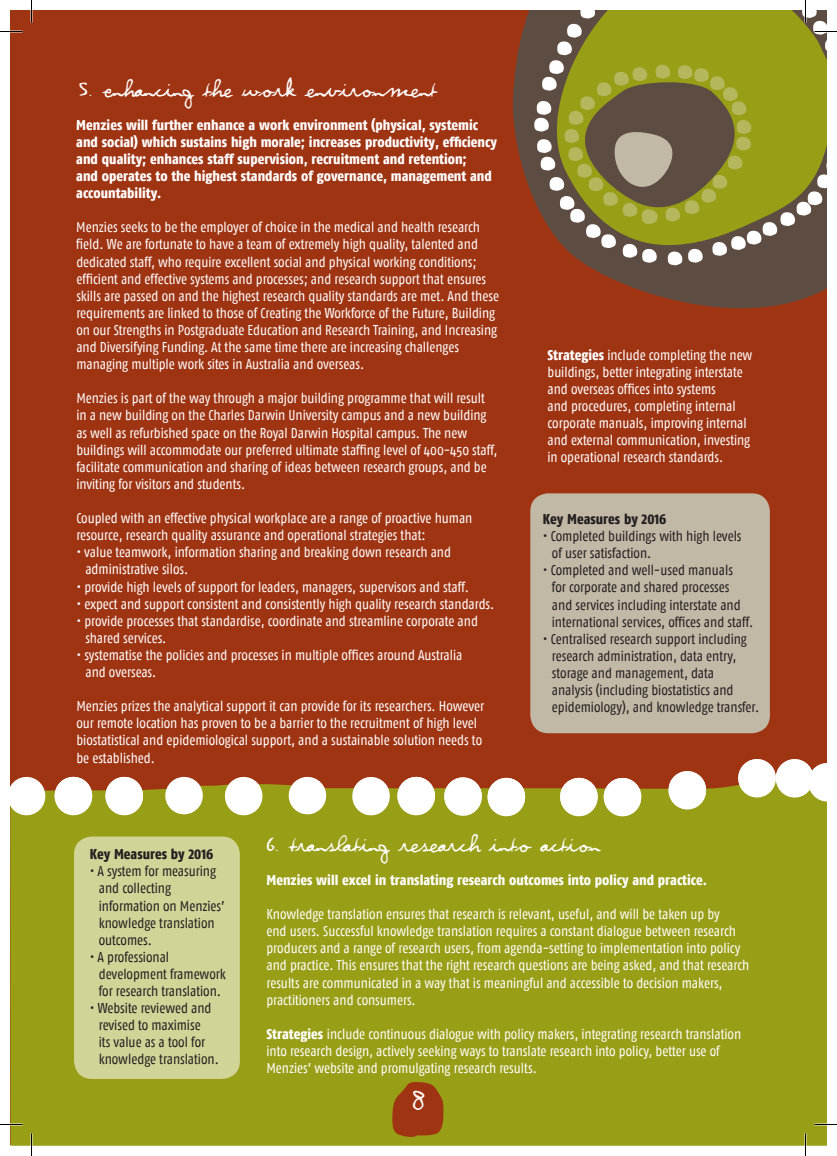
<style>
.page{position:relative;width:837px;height:1156px;background:#fff}
.page>*{position:absolute;margin:0;border:0;box-sizing:border-box;transform-origin:0 0}
.t1{font:26.25px "Violation";color:#fff}
.t2{font:20.25px "Violation";color:#fff}
.t3{font:14.25px/17.1px "Fago Co";color:#fff}
.t4{font:14.25px/17.1px "Fago Co";color:#231f20}
.t5{font:800 14.25px/17.1px "Fago Co Lf";color:#fff}
.t6{font:800 14.25px "Fago Co Lf";color:#231f20}
.s1{font-family:"Fago Co Lf";font-weight:800}
</style>
<div class="page">
<div style="left:10px;top:11px;width:817px;height:1134px;background:#9f3413"></div>
<svg style="left:512px;top:10px;width:315px;height:299px"></svg>
<svg style="left:536px;top:266px;width:291px;height:22px;fill:#5d4c42"></svg>
<div style="left:10px;top:779px;width:817px;height:367px;background:#989e16"></div>
<svg style="left:12px;top:776px;width:150px;height:57px;background:#c0b56f"></svg>
<svg style="left:184px;top:777px;width:30px;height:37px"></svg>
<svg style="left:270px;top:759px;width:557px;height:77px"></svg>
<hr style="left:27px;top:777px;width:1px;height:37px;background:#fff">
<hr style="left:73px;top:777px;width:1px;height:37px;background:#fff">
<hr style="left:124px;top:777px;width:1px;height:37px;background:#fff">
<hr style="left:244px;top:777px;width:1px;height:37px;background:#fff">
<hr style="left:371px;top:777px;width:1px;height:37px;background:#fff">
<hr style="left:416px;top:777px;width:1px;height:37px;background:#fff">
<hr style="left:463px;top:777px;width:1px;height:38px;background:#fff">
<hr style="left:506px;top:778px;width:1px;height:37px;background:#fff">
<hr style="left:579px;top:778px;width:1px;height:37px;background:#fff">
<hr style="left:622px;top:778px;width:1px;height:37px;background:#fff">
<hr style="left:687px;top:771px;width:1px;height:37px;background:#fff">
<hr style="left:757px;top:759px;width:1px;height:37px;background:#fff">
<hr style="left:795px;top:759px;width:1px;height:37px;background:#fff">
<div style="left:74px;top:836px;width:166px;height:243px;background:#d1d497;border-radius:18px"></div>
<div style="left:530px;top:493px;width:240px;height:240px;background:#c2b8a6;border-radius:18px"></div>
<svg style="left:392px;top:1081px;width:52px;height:58px"></svg>
<hr style="left:0;top:1123px;width:22px;height:2px;background:#fff">
<hr style="left:814px;top:1123px;width:23px;height:2px;background:#fff">
<hr style="left:804px;top:1133px;width:2px;height:23px;background:#fff">
<svg style="left:0;top:31px;width:22px;height:1px"></svg>
<svg style="left:0;top:1124px;width:22px;height:1px"></svg>
<svg style="left:814px;top:1124px;width:23px;height:1px"></svg>
<svg style="left:31px;top:0;width:1px;height:22px"></svg>
<svg style="left:31px;top:1133px;width:1px;height:23px"></svg>
<svg style="left:533px;top:0;width:304px;height:266px;background:#928c48"></svg>
<svg style="left:805px;top:1133px;width:1px;height:23px"></svg>
<h2 class="t2" style="left:79px;top:77px;width:358px">5. Enhancing the work environment</h2>
<p class="t5" style="left:76px;top:116px;width:422px">Menzies will further enhance a work environment (physical, systemic and social) which sustains high morale; increases productivity, efficiency and quality; enhances staff supervision, recruitment and retention;<br>and operates to the highest standards of governance, management and accountability.</p>
<p class="t3" style="left:76px;top:219px;width:424px">Menzies seeks to be the employer of choice in the medical and health research field. We are fortunate to have a team of extremely high quality, talented and dedicated staff, who require excellent social and physical working conditions; efficient and effective systems and processes; and research support that ensures skills are passed on and the highest research quality standards are met. And these requirements are linked to those of Creating the Workforce of the Future, Building on our Strengths in Postgraduate Education and Research Training, and Increasing and Diversifying Funding. At the same time there are increasing challenges managing multiple work sites in Australia and overseas.</p>
<p class="t3" style="left:76px;top:390px;width:423px">Menzies is part of the way through a major building programme that will result in a new building on the Charles Darwin University campus and a new building as well as refurbished space on the Royal Darwin Hospital campus. The new buildings will accommodate our preferred ultimate staffing level of 400-450 staff, facilitate communication and sharing of ideas between research groups, and be inviting for visitors and students.</p>
<p class="t3" style="left:76px;top:509px;width:398px">Coupled with an effective physical workplace are a range of proactive human resource, research quality assurance and operational strategies that:</p>
<p class="t3" style="left:85px;top:544px;width:367px;text-indent:-9px">• value teamwork, information sharing and breaking down research and administrative silos.</p>
<p class="t3" style="left:76px;top:578px;width:394px">• provide high levels of support for leaders, managers, supervisors and staff.</p>
<p class="t3" style="left:76px;top:595px;width:419px">• expect and support consistent and consistently high quality research standards.</p>
<p class="t3" style="left:85px;top:612px;width:394px;text-indent:-9px">• provide processes that standardise, coordinate and streamline corporate and shared services.</p>
<p class="t3" style="left:85px;top:646px;width:379px;text-indent:-9px">• systematise the policies and processes in multiple offices around Australia and overseas.</p>
<p class="t3" style="left:76px;top:697px;width:409px">Menzies prizes the analytical support it can provide for its researchers. However our remote location has proven to be a barrier to the recruitment of high level biostatistical and epidemiological support, and a sustainable solution needs to be established.</p>
<p class="t3" style="left:547px;top:346px;width:206px"><span class="s1">Strategies</span> include completing the new buildings, better integrating interstate and overseas offices into systems<br>and procedures, completing internal corporate manuals, improving internal and external communication, investing in operational research standards.</p>
<p class="t6" style="left:543px;top:510px;width:125px">Key Measures by 2016</p>
<p class="t4" style="left:552px;top:527px;width:191px;text-indent:-9px">• Completed buildings with high levels of user satisfaction.</p>
<p class="t4" style="left:552px;top:562px;width:203px;text-indent:-9px">• Completed and well-used manuals<br>for corporate and shared processes and services including interstate and international services, offices and staff.</p>
<p class="t4" style="left:552px;top:630px;width:209px;text-indent:-9px">• Centralised research support including research administration, data entry, storage and management, data<br>analysis (including biostatistics and epidemiology), and knowledge transfer.</p>
<p class="t6" style="left:90px;top:846px;width:125px">Key Measures by 2016</p>
<p class="t4" style="left:99px;top:863px;width:128px;text-indent:-9px">• A system for measuring and collecting information on Menzies’ knowledge translation outcomes.</p>
<p class="t4" style="left:99px;top:948px;width:129px;text-indent:-9px">• A professional development framework for research translation.</p>
<p class="t4" style="left:99px;top:999px;width:122px;text-indent:-9px">• Website reviewed and revised to maximise<br>its value as a tool for knowledge translation.</p>
<h2 class="t2" style="left:266px;top:832px;width:334px">6. Translating research into action</h2>
<p class="t5" style="left:266px;top:871px;width:442px">Menzies will excel in translating research outcomes into policy and practice.</p>
<p class="t3" style="left:266px;top:905px;width:484px">Knowledge translation ensures that research is relevant, useful, and will be taken up by<br>end users. Successful knowledge translation requires a constant dialogue between research producers and a range of research users, from agenda-setting to implementation into policy and practice. This ensures that the right research questions are being asked, and that research results are communicated in a way that is meaningful and accessible to decision makers, practitioners and consumers.</p>
<p class="t3" style="left:266px;top:1025px;width:476px"><span class="s1">Strategies</span> include continuous dialogue with policy makers, integrating research translation into research design, actively seeking ways to translate research into policy, better use of<br>Menzies’ website and promulgating research results.</p>
<h1 class="t1" style="left:412px;top:1085px;width:15px">8</h1>
</div>
